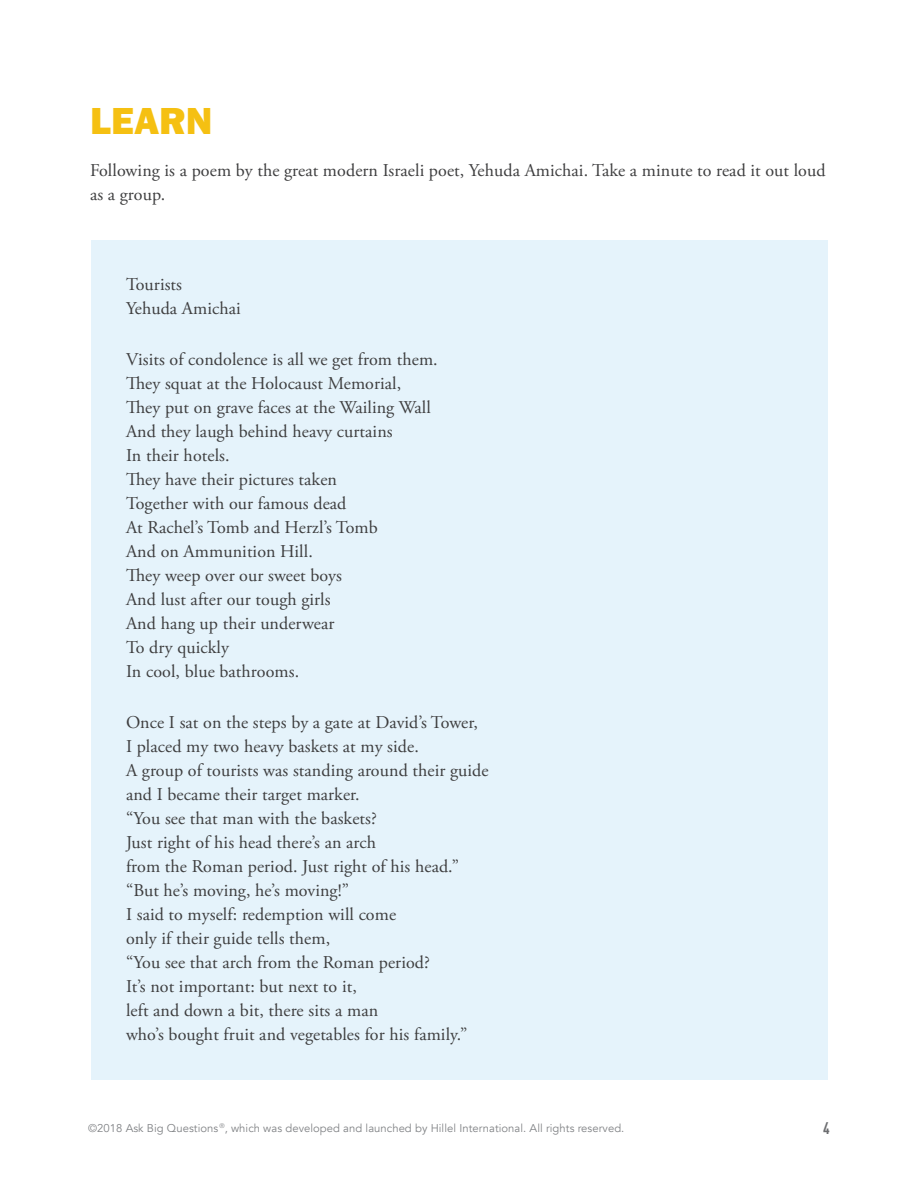
<style>
.page{position:relative;width:918px;height:1188px;background:#fff}
.page>*{position:absolute;margin:0;border:0;box-sizing:border-box;transform-origin:0 0}
.t1{font:39px "Franklin Gothic URW Hea";color:#f5c012}
.t2{font:18px/24px "Adobe Garamond Pro";letter-spacing:.005em;color:#3e3e3f}
.t3{font:700 condensed 16.5px "DIN Offc";color:#6c6d70}
.t4{font:11.25px "Avenir";letter-spacing:.005em;color:#808285}
</style>
<div class="page">
<div style="left:91px;top:241px;width:737px;height:839px;background:#e5f3fb"></div>
<h1 class="t1" style="left:90px;top:96px;width:124px">LEARN</h1>
<p class="t2" style="left:90px;top:159px;width:737px">Following is a poem by the great modern Israeli poet, Yehuda Amichai. Take a minute to read it out loud as a group.</p>
<p class="t2" style="left:126px;top:273px;width:116px">Tourists<br>Yehuda Amichai</p>
<p class="t2" style="left:126px;top:348px;width:313px">Visits of condolence is all we get from them.</p>
<p class="t2" style="left:145px;top:372px;width:258px">ey squat at the Holocaust Memorial,</p>
<p class="t2" style="left:145px;top:396px;width:287px">ey put on grave faces at the Wailing Wall</p>
<p class="t2" style="left:126px;top:420px;width:268px">And they laugh behind heavy curtains</p>
<p class="t2" style="left:126px;top:444px;width:105px">In their hotels.</p>
<p class="t2" style="left:145px;top:468px;width:193px">ey have their pictures taken</p>
<p class="t2" style="left:126px;top:492px;width:222px">Together with our famous dead</p>
<p class="t2" style="left:126px;top:516px;width:253px">At Rachel’s Tomb and Herzl’s Tomb</p>
<p class="t2" style="left:126px;top:540px;width:188px">And on Ammunition Hill.</p>
<p class="t2" style="left:145px;top:564px;width:198px">ey weep over our sweet boys</p>
<p class="t2" style="left:126px;top:588px;width:206px">And lust after our tough girls</p>
<p class="t2" style="left:126px;top:612px;width:210px">And hang up their underwear</p>
<p class="t2" style="left:126px;top:636px;width:104px">To dry quickly</p>
<p class="t2" style="left:126px;top:660px;width:175px">In cool, blue bathrooms.</p>
<p class="t2" style="left:126px;top:711px;width:364px">Once I sat on the steps by a gate at David’s Tower,<br>I placed my two heavy baskets at my side.<br>A group of tourists was standing around their guide and I became their target marker.<br>“You see that man with the baskets?<br>Just right of his head there’s an arch<br>from the Roman period. Just right of his head.” “But he’s moving, he’s moving!”<br>I said to myself: redemption will come<br>only if their guide tells them,<br>“You see that arch from the Roman period?<br>It’s not important: but next to it,<br>left and down a bit, there sits a man<br>who’s bought fruit and vegetables for his family.”</p>
<p class="t4" style="left:88px;top:1121px;width:538px">©2018 Ask Big Questions <sup>®</sup>, which was developed and launched by Hillel International. All rights reserved.</p>
<p class="t3" style="left:823px;top:1118px;width:8px">4</p>
</div>
